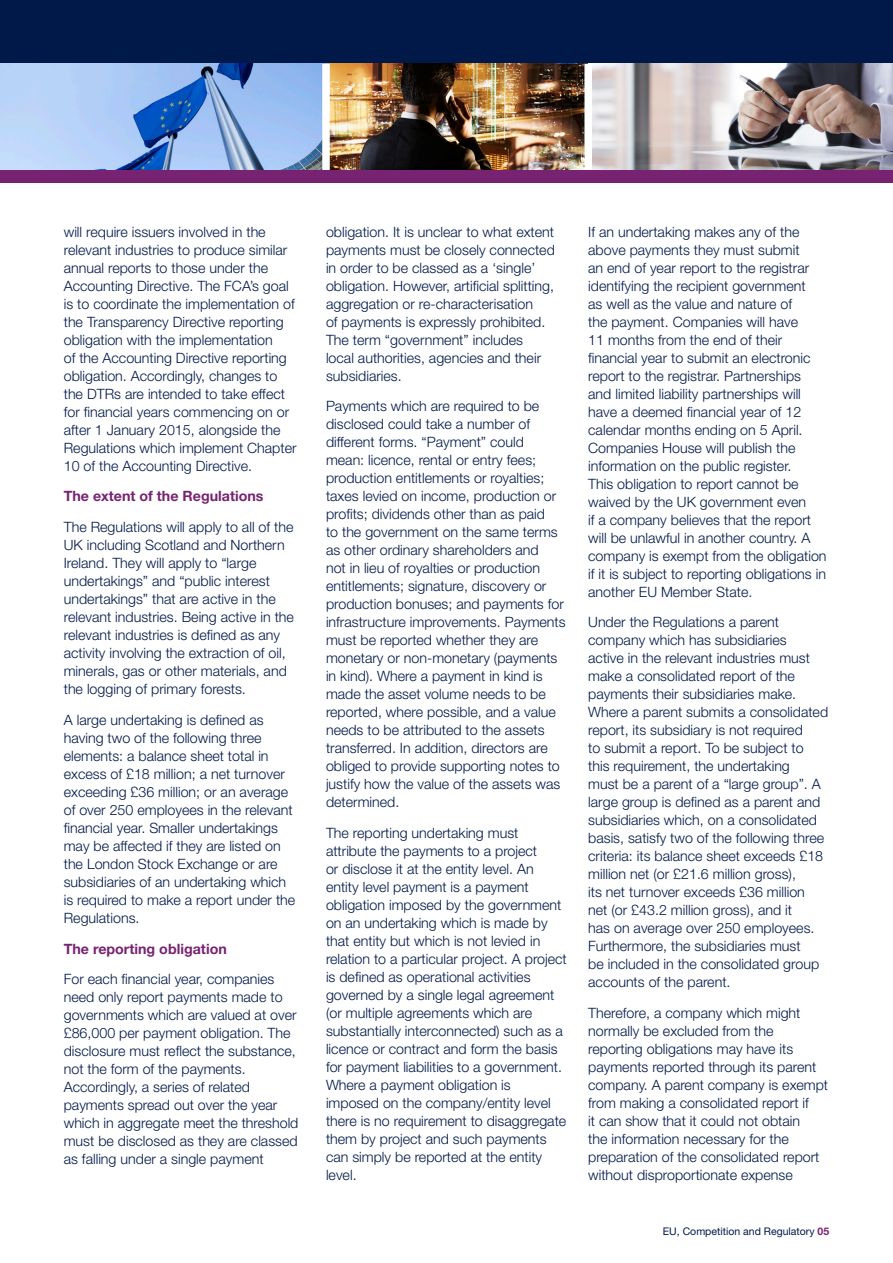
<style>
.page{position:relative;width:893px;height:1263px;background:#fff}
.page>*{position:absolute;margin:0;border:0;box-sizing:border-box;transform-origin:0 0}
.Body_Copy{font:300 14.25px/18px "Helvetica Neue";color:#001948}
.Body_Copy-2{font:700 14.25px "Helvetica Neue";color:#772371}
.t1{font:10.5px "Helvetica Neue";color:#001948}
.s1{font-weight:700;color:#772371}
</style>
<div class="page">
<div style="left:0;top:0;width:893px;height:170px;background:#001948"></div>
<img style="left:0;top:64px;width:322px;height:106px">
<img style="left:330px;top:64px;width:254px;height:106px">
<svg style="left:592px;top:64px;width:301px;height:106px;background:#ada5a6"></svg>
<div style="left:584px;top:64px;width:8px;height:106px;background:#fff"></div>
<div style="left:322px;top:64px;width:8px;height:106px;background:#fff"></div>
<div style="left:0;top:170px;width:893px;height:13px;background:#772371"></div>
<p class="Body_Copy" style="left:64px;top:222px;width:234px">will require issuers involved in the relevant industries to produce similar annual reports to those under the Accounting Directive. The FCA’s goal is to coordinate the implementation of the Transparency Directive reporting obligation with the implementation<br>of the Accounting Directive reporting obligation. Accordingly, changes to the DTRs are intended to take effect for financial years commencing on or after 1 January 2015, alongside the Regulations which implement Chapter 10 of the Accounting Directive.</p>
<p class="Body_Copy-2" style="left:64px;top:487px;width:201px">The extent of the Regulations</p>
<p class="Body_Copy" style="left:64px;top:518px;width:232px">The Regulations will apply to all of the UK including Scotland and Northern Ireland. They will apply to “large undertakings” and “public interest undertakings” that are active in the relevant industries. Being active in the relevant industries is defined as any activity involving the extraction of oil, minerals, gas or other materials, and the logging of primary forests.</p>
<p class="Body_Copy" style="left:64px;top:710px;width:233px">A large undertaking is defined as having two of the following three elements: a balance sheet total in excess of £18 million; a net turnover exceeding £36 million; or an average of over 250 employees in the relevant financial year. Smaller undertakings may be affected if they are listed on the London Stock Exchange or are subsidiaries of an undertaking which is required to make a report under the Regulations.</p>
<p class="Body_Copy-2" style="left:64px;top:940px;width:165px">The reporting obligation</p>
<p class="Body_Copy" style="left:64px;top:970px;width:236px">For each financial year, companies need only report payments made to governments which are valued at over £86,000 per payment obligation. The disclosure must reflect the substance, not the form of the payments.<br>Accordingly, a series of related payments spread out over the year which in aggregate meet the threshold must be disclosed as they are classed as falling under a single payment</p>
<p class="Body_Copy" style="left:326px;top:222px;width:230px">obligation. It is unclear to what extent payments must be closely connected in order to be classed as a ‘single’ obligation. However, artificial splitting, aggregation or re-characterisation<br>of payments is expressly prohibited.<br>The term “government” includes<br>local authorities, agencies and their subsidiaries.</p>
<p class="Body_Copy" style="left:326px;top:397px;width:241px">Payments which are required to be disclosed could take a number of different forms. “Payment” could mean: licence, rental or entry fees; production entitlements or royalties; taxes levied on income, production or profits; dividends other than as paid<br>to the government on the same terms as other ordinary shareholders and<br>not in lieu of royalties or production entitlements; signature, discovery or production bonuses; and payments for infrastructure improvements. Payments must be reported whether they are monetary or non-monetary (payments in kind). Where a payment in kind is made the asset volume needs to be reported, where possible, and a value needs to be attributed to the assets transferred. In addition, directors are obliged to provide supporting notes to justify how the value of the assets was determined.</p>
<p class="Body_Copy" style="left:326px;top:824px;width:242px">The reporting undertaking must attribute the payments to a project<br>or disclose it at the entity level. An entity level payment is a payment obligation imposed by the government on an undertaking which is made by that entity but which is not levied in relation to a particular project. A project is defined as operational activities governed by a single legal agreement (or multiple agreements which are substantially interconnected) such as a licence or contract and form the basis for payment liabilities to a government.<br>Where a payment obligation is imposed on the company/entity level there is no requirement to disaggregate them by project and such payments can simply be reported at the entity level.</p>
<p class="Body_Copy" style="left:588px;top:222px;width:240px">If an undertaking makes any of the above payments they must submit<br>an end of year report to the registrar identifying the recipient government<br>as well as the value and nature of<br>the payment. Companies will have<br>11 months from the end of their financial year to submit an electronic report to the registrar. Partnerships and limited liability partnerships will have a deemed financial year of 12 calendar months ending on 5 April.<br>Companies House will publish the information on the public register.<br>This obligation to report cannot be waived by the UK government even<br>if a company believes that the report will be unlawful in another country. A company is exempt from the obligation if it is subject to reporting obligations in another EU Member State.</p>
<p class="Body_Copy" style="left:588px;top:613px;width:241px">Under the Regulations a parent company which has subsidiaries<br>active in the relevant industries must make a consolidated report of the payments their subsidiaries make.<br>Where a parent submits a consolidated report, its subsidiary is not required<br>to submit a report. To be subject to this requirement, the undertaking<br>must be a parent of a “large group”. A large group is defined as a parent and subsidiaries which, on a consolidated basis, satisfy two of the following three criteria: its balance sheet exceeds £18 million net (or £21.6 million gross),<br>its net turnover exceeds £36 million<br>net (or £43.2 million gross), and it<br>has on average over 250 employees.<br>Furthermore, the subsidiaries must<br>be included in the consolidated group accounts of the parent.</p>
<p class="Body_Copy" style="left:588px;top:1004px;width:241px">Therefore, a company which might normally be excluded from the reporting obligations may have its payments reported through its parent company. A parent company is exempt from making a consolidated report if<br>it can show that it could not obtain<br>the information necessary for the preparation of the consolidated report without disproportionate expense</p>
<p class="t1" style="left:663px;top:1225px;width:168px">EU, Competition and Regulatory <span class="s1">05</span></p>
</div>
